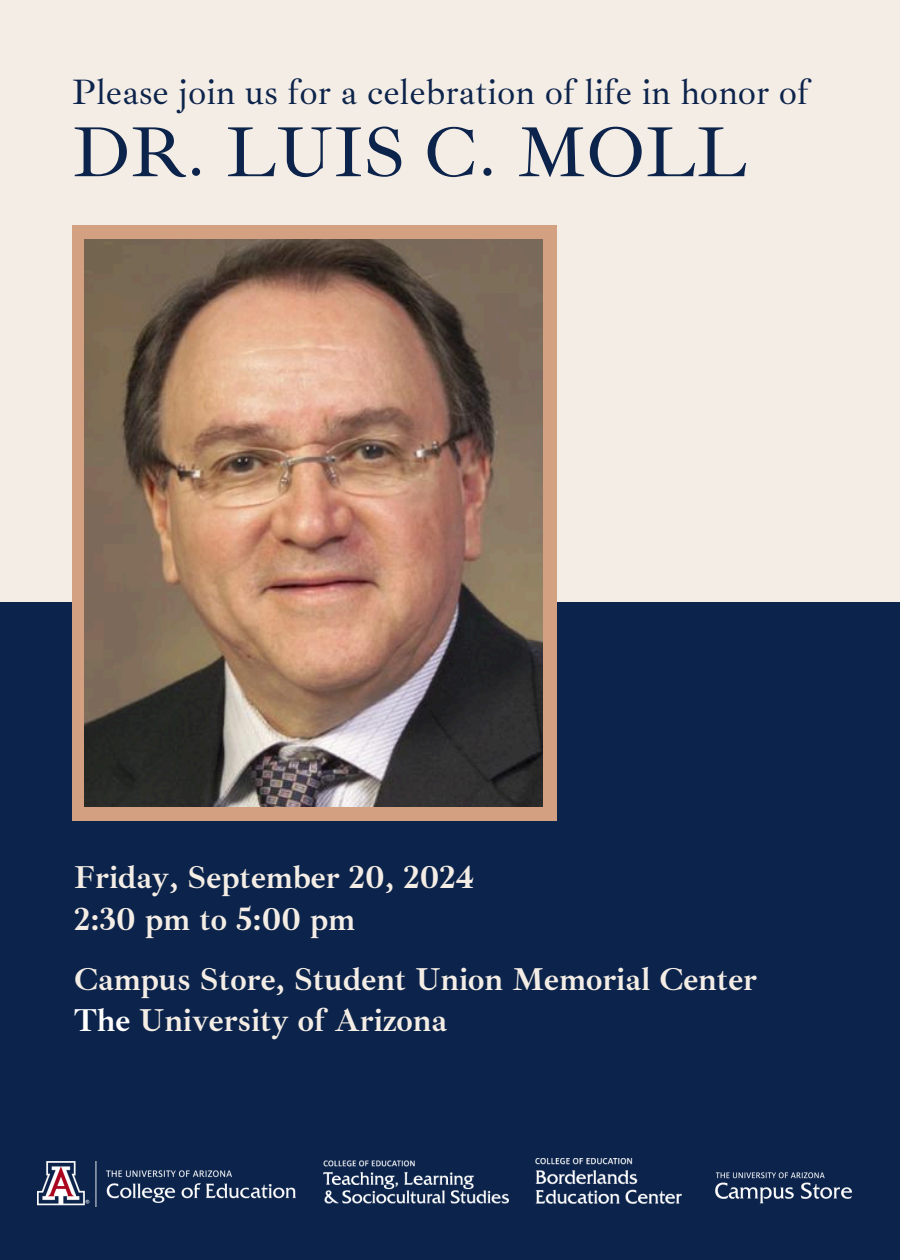
<style>
.page{position:relative;width:900px;height:1260px;background:#f4ede5}
.page>*{position:absolute;margin:0;border:0;box-sizing:border-box;transform-origin:0 0}
.t1{font:72.5px "Ibarra Real Nova";color:#0c234b}
.t2{font:36.25px "Ibarra Real Nova";color:#0c234b}
.t3{font:700 32.5px "Ibarra Real Nova";color:#f4ede5}
.s1{color:#fff}
</style>
<div class="page">
<div style="left:0;top:603px;width:900px;height:657px;background:#0c234b"></div>
<div style="left:72px;top:225px;width:484px;height:595px;background:#d3a082"></div>
<img style="left:84px;top:239px;width:458px;height:567px">
<img style="left:323px;top:1161px;width:186px;height:43px">
<img style="left:536px;top:1159px;width:146px;height:45px">
<img style="left:37px;top:1162px;width:259px;height:45px">
<img style="left:715px;top:1172px;width:138px;height:32px">
<p class="t2" style="left:72px;top:69px;width:739px">Please join us for a celebration of life in honor of</p>
<p class="t1" style="left:72px;top:107px;width:676px">DR. LUIS C. MOLL</p>
<p class="t3" style="left:74px;top:858px;width:402px">Friday, September 20, 2024</p>
<p class="t3" style="left:74px;top:899px;width:283px">2:30 pm to 5:00 pm</p>
<p class="t3" style="left:74px;top:959px;width:685px">Campus Store, Student Union Memorial Center</p>
<p class="t3" style="left:74px;top:1000px;width:374px"><span class="s1">The</span> University of Arizona</p>
</div>
